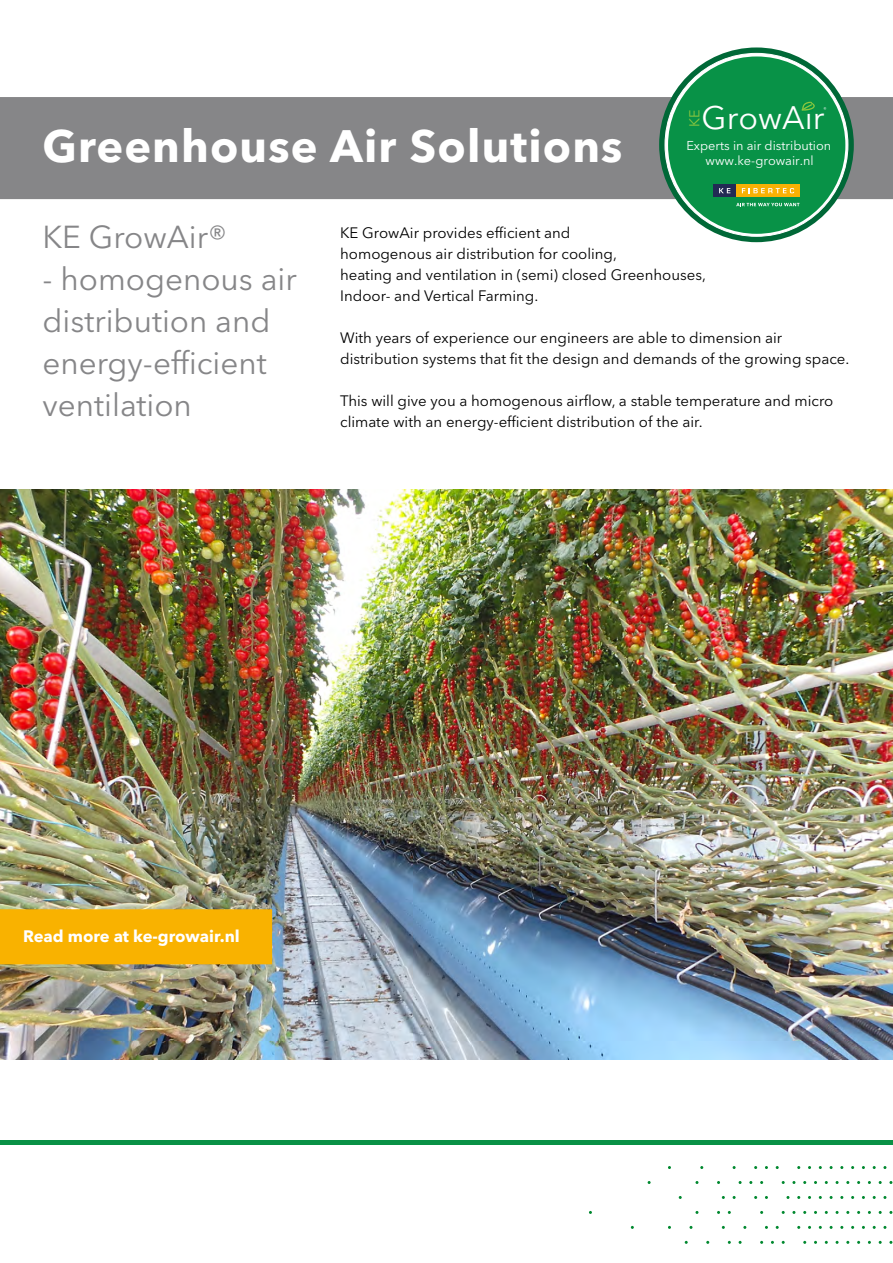
<style>
.page{position:relative;width:893px;height:1263px;background:#fff}
.page>*{position:absolute;margin:0;border:0;box-sizing:border-box;transform-origin:0 0}
.t1{font:700 45px "Avenir Next LT Pro";letter-spacing:.025em;color:#fff}
.t2{font:32.25px "Avenir Next LT Pro";color:#fff}
.t3{font:31.5px/42px "Avenir Next LT Pro";color:#868688}
.t4{font:700 16.5px "Avenir Next LT Pro";color:#fff}
.t5{font:15px/21px "Avenir Next LT Pro";color:#000}
.t6{font:14.25px "Avenir Next LT Pro";color:#8cc63f}
.t7{font:12.75px/14.9px "Avenir Next LT Pro";color:#fff;text-align:center}
.t8{font:5.25px "Avenir Next LT Pro";color:#fff}
</style>
<div class="page">
<div style="left:0;top:97px;width:893px;height:102px;background:#868688"></div>
<img style="left:0;top:489px;width:893px;height:570px">
<div style="left:0;top:909px;width:272px;height:55px;background:#f9b200"></div>
<hr style="left:0;top:1140px;width:893px;height:4px;background:#099146">
<svg style="left:659px;top:47px;width:195px;height:195px;background:#1b774c"></svg>
<svg style="left:665px;top:53px;width:183px;height:183px"></svg>
<div style="left:668px;top:56px;width:177px;height:178px;background:#089247;border-radius:50%"></div>
<svg style="left:736px;top:203px;width:63px;height:3px"></svg>
<div style="left:713px;top:184px;width:23px;height:13px;background:#222a54"></div>
<svg style="left:719px;top:188px;width:11px;height:5px"></svg>
<div style="left:736px;top:184px;width:64px;height:13px;background:#f9b104"></div>
<svg style="left:742px;top:188px;width:52px;height:5px"></svg>
<div style="left:802px;top:103px;width:10px;height:9px;background:#009245"></div>
<svg style="left:801px;top:101px;width:14px;height:10px"></svg>
<h1 class="t1" style="left:43px;top:119px;width:581px">Greenhouse Air Solutions</h1>
<h2 class="t2" style="left:702px;top:98px;width:124px">GrowAir</h2>
<p class="t8" style="left:823px;top:106px;width:5px">®</p>
<p class="t7" style="left:686px;top:138px;width:146px">Experts in air distribution www.ke-growair.nl</p>
<p class="t6" style="left:686px;top:127px;width:19px;rotate:-90deg">KE</p>
<h3 class="t3" style="left:43px;top:216px;width:186px">KE GrowAir®</h3>
<h3 class="t3" style="left:43px;top:258px;width:256px">- homogenous air distribution and energy-efficient ventilation</h3>
<p class="t5" style="left:340px;top:223px;width:367px">KE GrowAir provides efficient and<br>homogenous air distribution for cooling,<br>heating and ventilation in (semi) closed Greenhouses, Indoor- and Vertical Farming.</p>
<p class="t5" style="left:340px;top:328px;width:511px">With years of experience our engineers are able to dimension air distribution systems that fit the design and demands of the growing space.</p>
<p class="t5" style="left:340px;top:391px;width:495px">This will give you a homogenous airflow, a stable temperature and micro climate with an energy-efficient distribution of the air.</p>
<p class="t4" style="left:23px;top:926px;width:218px">Read more at ke-growair.nl</p>
</div>
